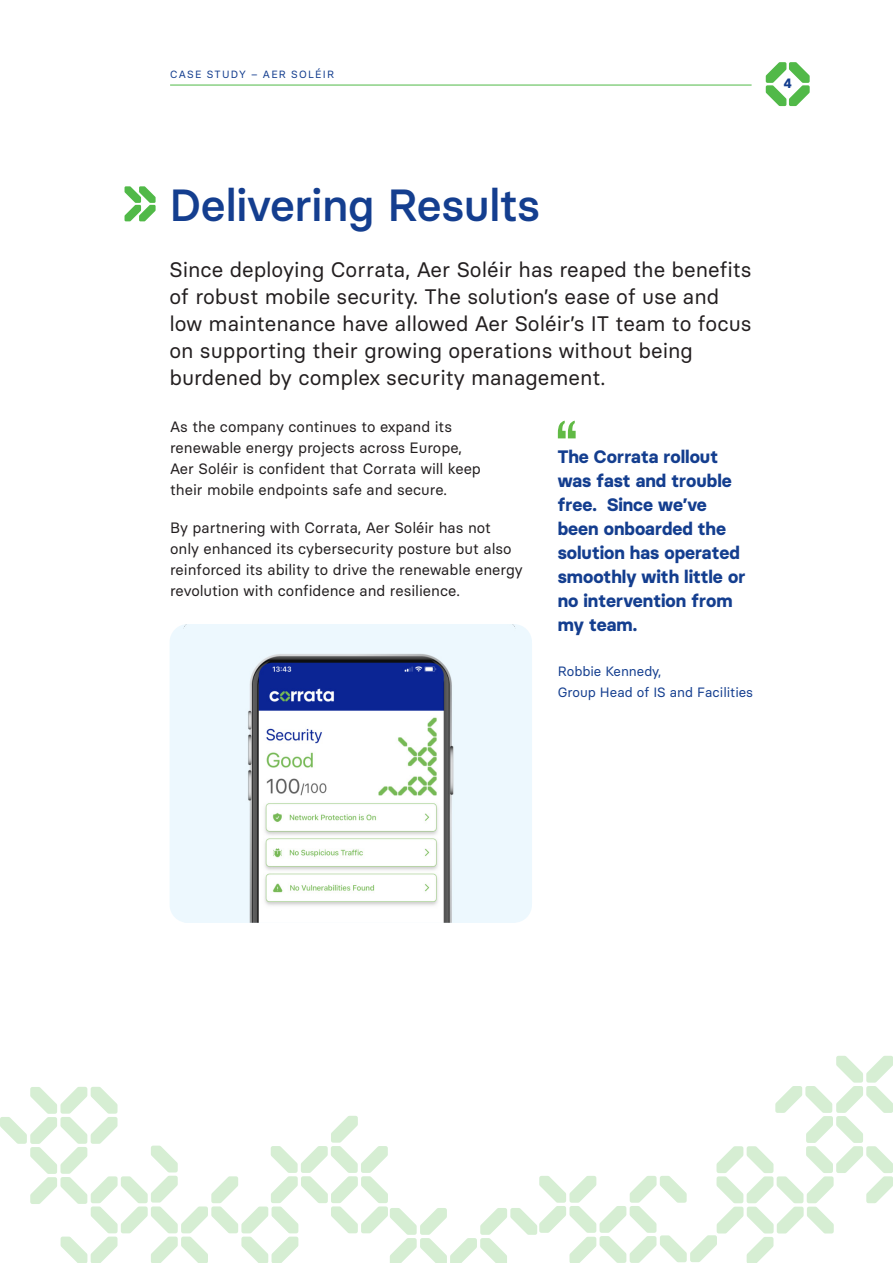
<style>
.page{position:relative;width:893px;height:1263px;background:#fff}
.page>*{position:absolute;margin:0;border:0;box-sizing:border-box;transform-origin:0 0}
.t1{font:500 45px "Basier Circle";letter-spacing:-.01em;color:#143e8f}
.t2{font:21px/27px "Basier Circle";color:#231f20}
.t3{font:700 18px/24px "Basier Circle";color:#143e8f}
.t4{font:15px/21px "Basier Circle";color:#231f20}
.t5{font:13.5px "Basier Circle";color:#143e8f}
.t6{font:700 13.5px "Basier Circle";color:#143e8f}
.t7{font:10.5px "Basier Circle";letter-spacing:.12em;color:#143e8f}
</style>
<div class="page">
<svg style="left:558px;top:421px;width:18px;height:17px"></svg>
<svg style="left:766px;top:62px;width:44px;height:44px"></svg>
<svg style="left:0;top:1056px;width:893px;height:207px"></svg>
<hr style="left:170px;top:85px;width:582px;height:1px;background:#51b948">
<svg style="left:125px;top:186px;width:31px;height:35px"></svg>
<div style="left:170px;top:624px;width:362px;height:299px;background:#edf8fe;border-radius:18px"></div>
<img style="left:184px;top:624px;width:331px;height:299px">
<p class="t7" style="left:170px;top:68px;width:165px">CASE STUDY – AER SOLÉIR</p>
<p class="t6" style="left:784px;top:75px;width:9px">4</p>
<p class="t1" style="left:169px;top:177px;width:372px">Delivering Results</p>
<p class="t2" style="left:169px;top:256px;width:584px">Since deploying Corrata, Aer Soléir has reaped the benefits of robust mobile security. The solution’s ease of use and low maintenance have allowed Aer Soléir’s IT team to focus on supporting their growing operations without being burdened by complex security management.</p>
<p class="t4" style="left:170px;top:416px;width:312px">As the company continues to expand its renewable energy projects across Europe, Aer Soléir is confident that Corrata will keep their mobile endpoints safe and secure.</p>
<p class="t4" style="left:170px;top:517px;width:354px">By partnering with Corrata, Aer Soléir has not only enhanced its cybersecurity posture but also reinforced its ability to drive the renewable energy revolution with confidence and resilience.</p>
<p class="t3" style="left:558px;top:445px;width:189px">The Corrata rollout was fast and trouble free. Since we’ve been onboarded the solution has operated smoothly with little or no intervention from my team.</p>
<p class="t5" style="left:558px;top:663px;width:105px">Robbie Kennedy,</p>
<p class="t5" style="left:558px;top:684px;width:197px">Group Head of IS and Facilities</p>
</div>
